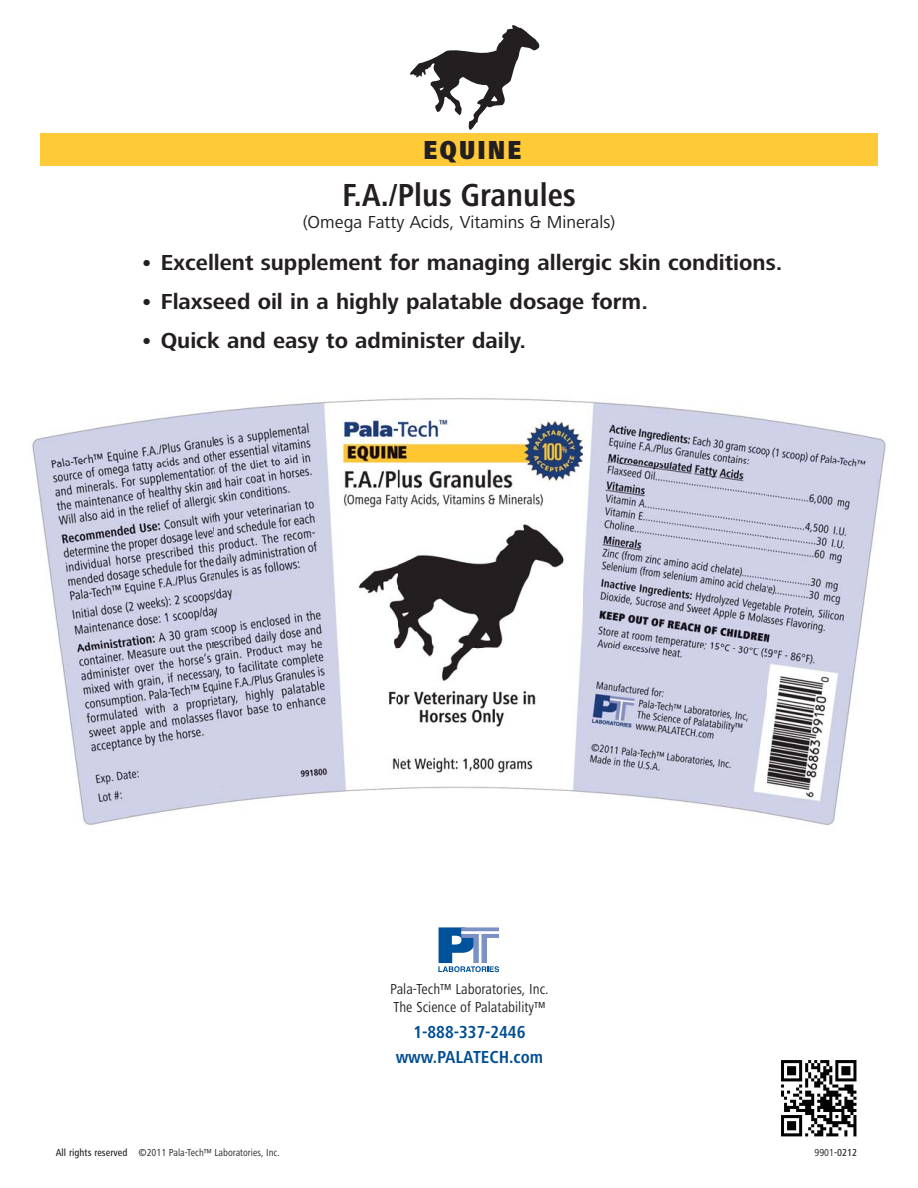
<style>
.page{position:relative;width:918px;height:1188px;background:#fff}
.page>*{position:absolute;margin:0;border:0;box-sizing:border-box;transform-origin:0 0}
.t1{font:700 condensed 33px "Frutiger Next LT";color:#231f20}
.t2{font:900 condensed 27px "Frutiger Next LT";letter-spacing:.05em;color:#231f20}
.t3{font:700 22.5px "Frutiger Next LT";color:#231f20}
.t4{font:18px "Frutiger Next LT";color:#231f20}
.t5{font:700 condensed 18px/25.5px "Frutiger Next LT";color:#004e94;text-align:center}
.t6{font:condensed 15px/18px "Frutiger Next LT";color:#231f20}
.t7{font:condensed 10.5px "Frutiger Next LT";color:#231f20}
.t8{font:500 condensed 10.5px "Frutiger Next LT";color:#231f20}
.s1{font-weight:500}
.s2{font-weight:400}
</style>
<div class="page">
<div style="left:40px;top:134px;width:838px;height:32px;background:#ffca38"></div>
<svg style="left:410px;top:25px;width:130px;height:105px"></svg>
<svg style="left:438px;top:927px;width:61px;height:45px"></svg>
<hr style="left:461px;top:931px;width:39px;height:3px;background:#fff">
<hr style="left:479px;top:933px;width:3px;height:30px;background:#fff">
<img style="left:32px;top:398px;width:854px;height:427px">
<img style="left:781px;top:1060px;width:76px;height:77px">
<p class="t2" style="left:423px;top:140px;width:100px">EQUINE</p>
<h1 class="t1" style="left:342px;top:182px;width:235px">F.A./Plus Granules</h1>
<p class="t4" style="left:303px;top:215px;width:314px">(Omega Fatty Acids, Vitamins &amp; Minerals)</p>
<p class="t3" style="left:140px;top:254px;width:644px">• Excellent supplement for managing allergic skin conditions.</p>
<p class="t3" style="left:140px;top:293px;width:509px">• Flaxseed oil in a highly palatable dosage form.</p>
<p class="t3" style="left:140px;top:332px;width:387px">• Quick and easy to administer daily.</p>
<p class="t6" style="left:390px;top:981px;width:160px">Pala-Tech™ Laboratories, Inc.<br>The Science of Palatability™</p>
<p class="t5" style="left:396px;top:1020px;width:149px">1-888-337-2446 www.PALATECH.com</p>
<p class="t7" style="left:56px;top:1148px;width:226px"><span class="s1">All rights reserved ©</span>2011 Pala-Tech™ Laboratories, Inc.</p>
<p class="t8" style="left:815px;top:1148px;width:44px"><span class="s2">9901</span>-0212</p>
</div>
